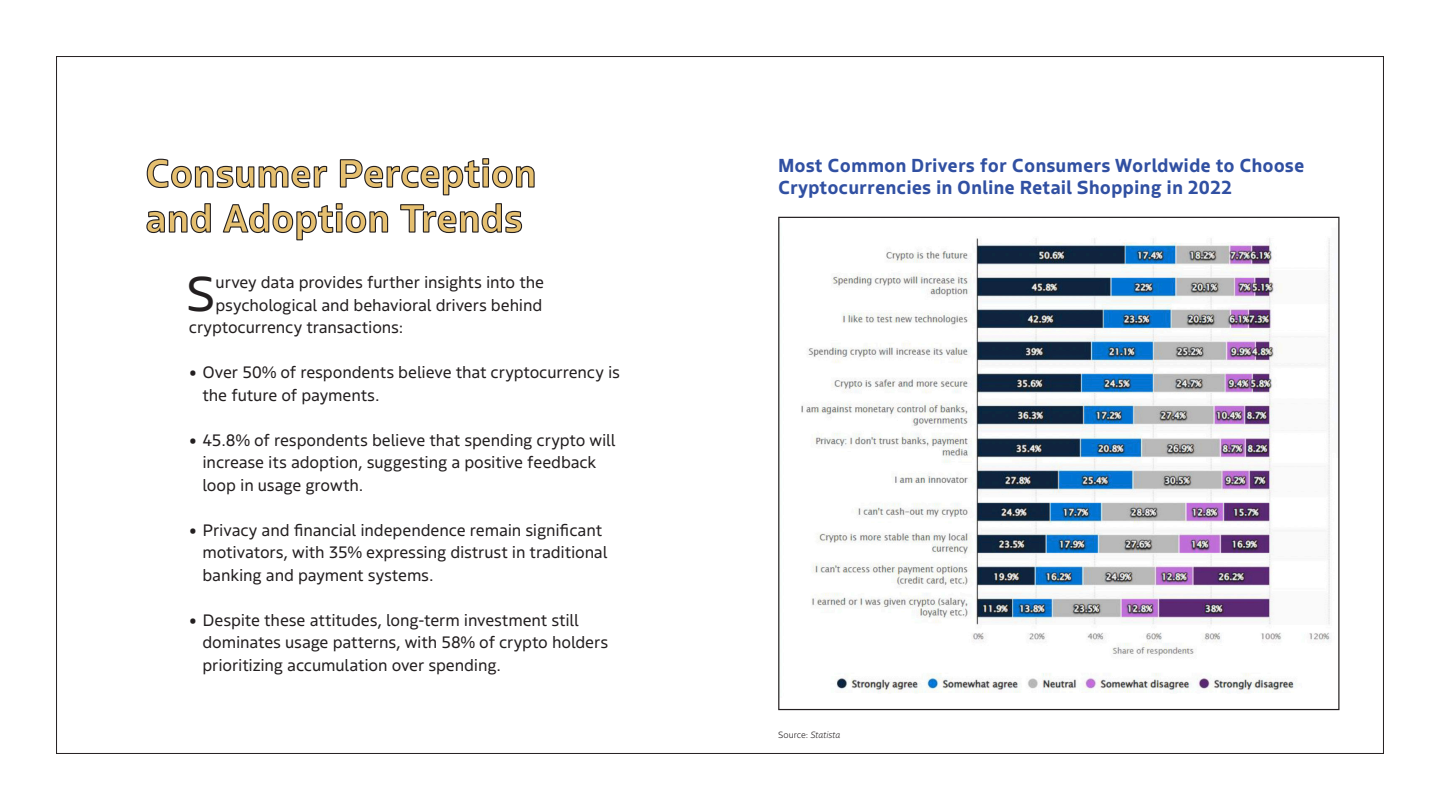
<style>
.page{position:relative;width:1440px;height:810px;background:#fff}
.page>*{position:absolute;margin:0;border:0;box-sizing:border-box;transform-origin:0 0}
.t1{font:48.68px "Boreal";color:#231f20}
.t2{font:700 18.75px/21.8px "Boreal";color:#3150a2}
.t3{font:16.5px/22.5px "Boreal";letter-spacing:-.01em;color:#231f20}
.t4{font:italic 300 9px "Boreal";letter-spacing:-.03em;color:#231f20}
.s1{font-style:normal}
</style>
<div class="page">
<svg style="left:146px;top:203px;width:377px;height:38px"></svg>
<svg style="left:146px;top:158px;width:389px;height:38px"></svg>
<img style="left:801px;top:238px;width:529px;height:455px">
<p class="t1" style="left:186px;top:254px;width:31px">S</p>
<p class="t3" style="left:216px;top:270px;width:330px">urvey data provides further insights into the</p>
<p class="t3" style="left:216px;top:292px;width:328px">psychological and behavioral drivers behind</p>
<p class="t3" style="left:189px;top:315px;width:216px">cryptocurrency transactions:</p>
<p class="t3" style="left:202px;top:360px;width:419px;text-indent:-14px">• Over 50% of respondents believe that cryptocurrency is the future of payments.</p>
<p class="t3" style="left:202px;top:427px;width:414px;text-indent:-14px">• 45.8% of respondents believe that spending crypto will increase its adoption, suggesting a positive feedback loop in usage growth.</p>
<p class="t3" style="left:202px;top:517px;width:406px;text-indent:-14px">• Privacy and financial independence remain significant motivators, with 35% expressing distrust in traditional banking and payment systems.</p>
<p class="t3" style="left:202px;top:607px;width:407px;text-indent:-14px">• Despite these attitudes, long-term investment still dominates usage patterns, with 58% of crypto holders prioritizing accumulation over spending.</p>
<p class="t2" style="left:778px;top:153px;width:528px">Most Common Drivers for Consumers Worldwide to Choose<br>Cryptocurrencies in Online Retail Shopping in 2022</p>
<p class="t4" style="left:778px;top:728px;width:64px"><span class="s1">Source:</span> Statista</p>
</div>
